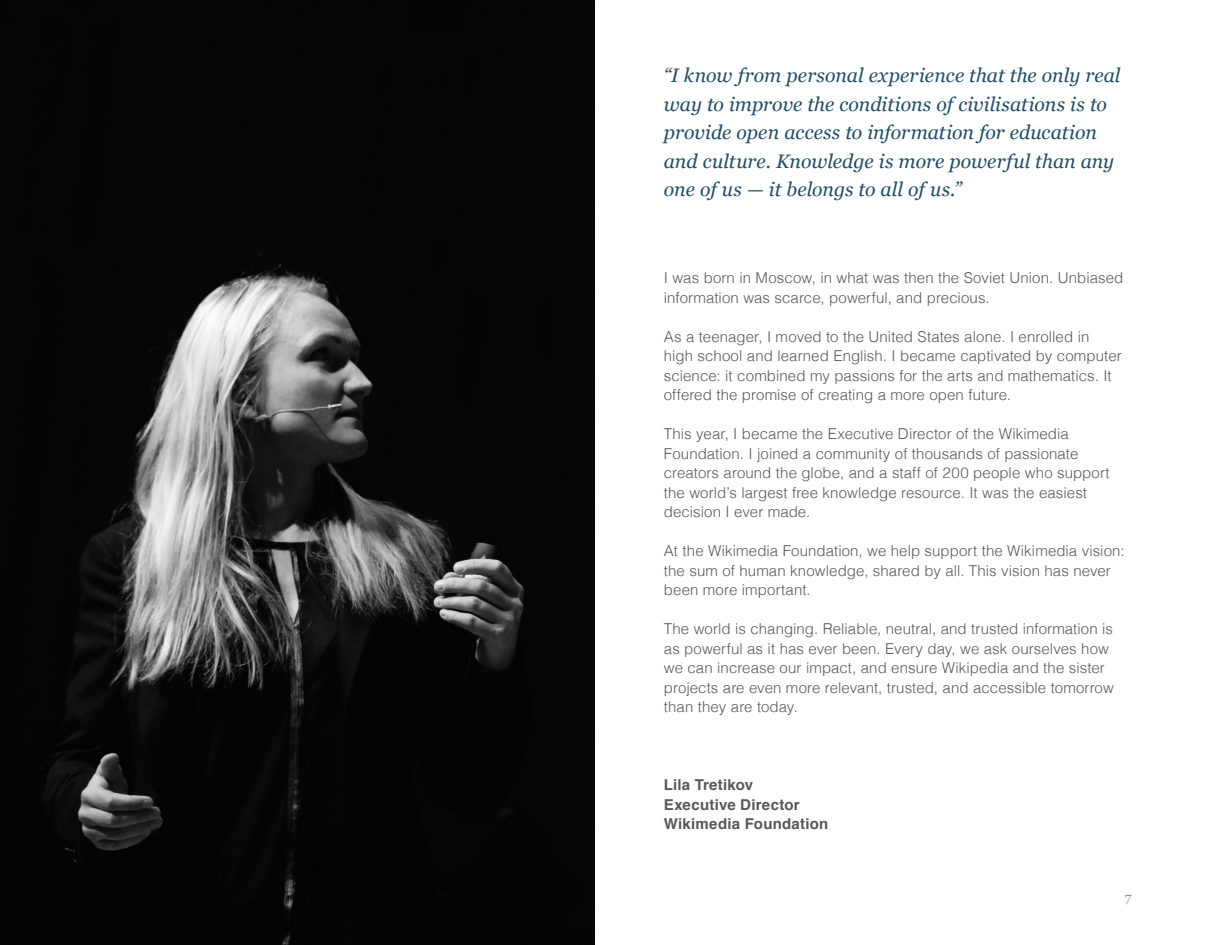
<style>
.page{position:relative;width:1215px;height:945px;background:#fff}
.page>*{position:absolute;margin:0;border:0;box-sizing:border-box;transform-origin:0 0}
.t1{font:italic 19.5px/28.5px "Georgia";color:#214d67}
.t2{font:300 15px/19.5px "Helvetica";letter-spacing:.005em;color:#57585a}
.t3{font:700 15px/19.5px "Helvetica";letter-spacing:.015em;color:#57585a}
.t4{font:13.5px "Georgia";color:#939598}
</style>
<div class="page">
<img style="left:1px;top:0;width:593px;height:945px">
<h1 class="t1" style="left:664px;top:60px;width:458px">“I know from personal experience that the only real way to improve the conditions of civilisations is to provide open access to information for education and culture. Knowledge is more powerful than any one of us — it belongs to all of us.”</h1>
<p class="t2" style="left:664px;top:267px;width:461px">I was born in Moscow, in what was then the Soviet Union. Unbiased information was scarce, powerful, and precious.</p>
<p class="t2" style="left:664px;top:326px;width:459px">As a teenager, I moved to the United States alone. I enrolled in high school and learned English. I became captivated by computer science: it combined my passions for the arts and mathematics. It offered the promise of creating a more open future.</p>
<p class="t2" style="left:664px;top:423px;width:447px">This year, I became the Executive Director of the Wikimedia Foundation. I joined a community of thousands of passionate creators around the globe, and a staff of 200 people who support the world’s largest free knowledge resource. It was the easiest decision I ever made.</p>
<p class="t2" style="left:664px;top:540px;width:462px">At the Wikimedia Foundation, we help support the Wikimedia vision: the sum of human knowledge, shared by all. This vision has never been more important.</p>
<p class="t2" style="left:664px;top:618px;width:451px">The world is changing. Reliable, neutral, and trusted information is as powerful as it has ever been. Every day, we ask ourselves how we can increase our impact, and ensure Wikipedia and the sister projects are even more relevant, trusted, and accessible tomorrow than they are today.</p>
<p class="t3" style="left:664px;top:775px;width:166px">Lila Tretikov<br>Executive Director<br>Wikimedia Foundation</p>
<p class="t4" style="left:1125px;top:888px;width:8px">7</p>
</div>
